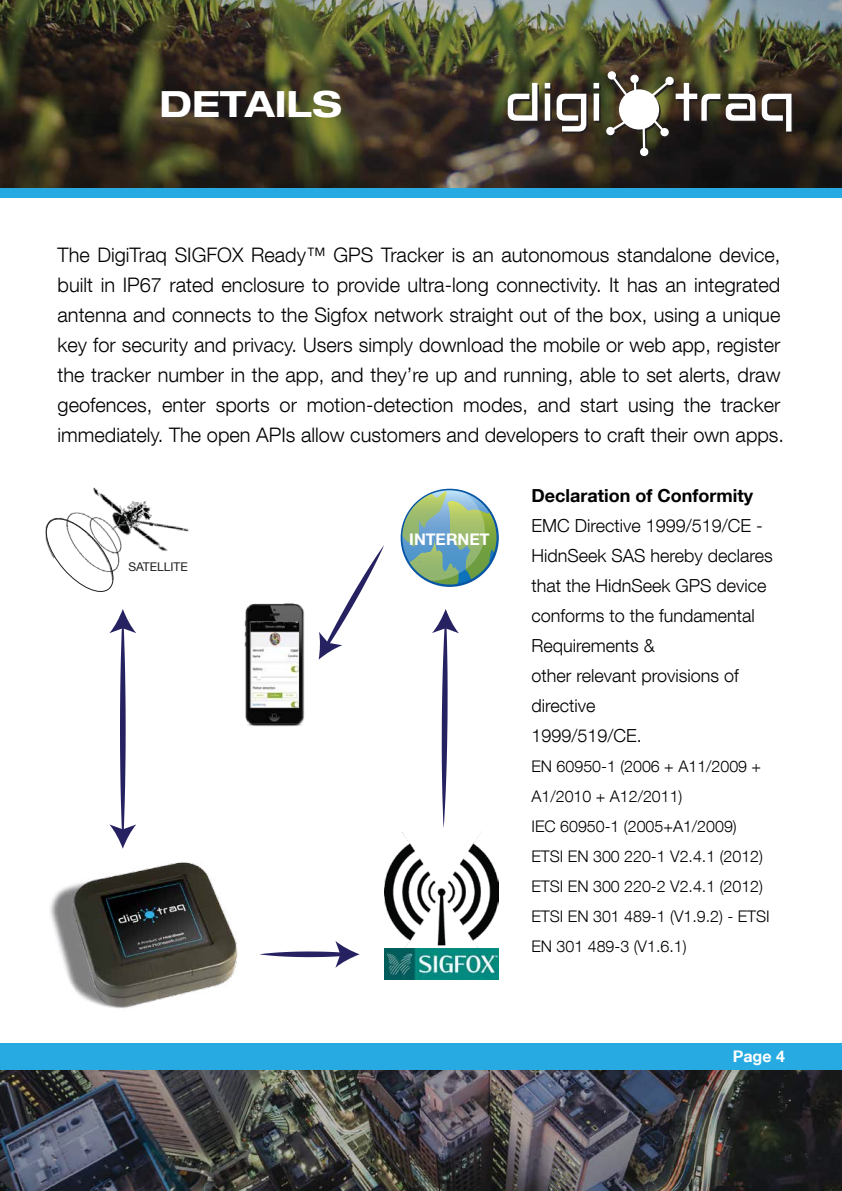
<style>
.page{position:relative;width:842px;height:1191px;background:#fff}
.page>*{position:absolute;margin:0;border:0;box-sizing:border-box;transform-origin:0 0}
.t1{font:700 expanded 36px "Helvetica Neue LT Com";color:#fff}
.t2{font:300 20px/30px "Helvetica Neue LT Com";color:#010101}
.t3{font:300 18px/30px "Helvetica Neue LT Com";color:#010101}
.t4{font:700 18px "Helvetica Neue LT Com";color:#010101}
.t5{font:300 16px/30px "Helvetica Neue LT Com";color:#010101}
.t6{font:700 16px "Helvetica Neue LT Com";color:#fff}
.t7{font:12px "Helvetica Neue LT Com";color:#231f20}
</style>
<div class="page">
<img style="left:0;top:1069px;width:842px;height:122px">
<img style="left:0;top:0;width:842px;height:189px">
<svg style="left:508px;top:83px;width:31px;height:40px"></svg>
<svg style="left:545px;top:71px;width:248px;height:88px"></svg>
<div style="left:0;top:1043px;width:842px;height:26px;background:#27aae1"></div>
<div style="left:0;top:189px;width:842px;height:9px;background:#27aae1"></div>
<img style="left:50px;top:862px;width:188px;height:147px">
<img style="left:244px;top:603px;width:61px;height:124px">
<img style="left:384px;top:831px;width:115px;height:118px">
<img style="left:384px;top:949px;width:115px;height:30px">
<svg style="left:109px;top:609px;width:27px;height:239px"></svg>
<svg style="left:259px;top:941px;width:101px;height:26px"></svg>
<svg style="left:432px;top:609px;width:27px;height:219px"></svg>
<svg style="left:319px;top:545px;width:65px;height:114px"></svg>
<img style="left:70px;top:487px;width:119px;height:76px">
<svg style="left:45px;top:514px;width:74px;height:78px"></svg>
<svg style="left:402px;top:490px;width:94px;height:94px"></svg>
<h1 class="t1" style="left:159px;top:80px;width:184px">DETAILS</h1>
<p class="t2" style="left:58px;top:240px;width:728px">The DigiTraq SIGFOX Ready™ GPS Tracker is an autonomous standalone device, built in IP67 rated enclosure to provide ultra-long connectivity. It has an integrated antenna and connects to the Sigfox network straight out of the box, using a unique key for security and privacy. Users simply download the mobile or web app, register the tracker number in the app, and they’re up and running, able to set alerts, draw geofences, enter sports or motion-detection modes, and start using the tracker immediately. The open APIs allow customers and developers to craft their own apps.</p>
<p class="t7" style="left:128px;top:559px;width:61px">SATELLITE</p>
<p class="t6" style="left:409px;top:529px;width:82px">INTERNET</p>
<p class="t4" style="left:531px;top:484px;width:223px">Declaration of Conformity</p>
<p class="t3" style="left:531px;top:510px;width:243px">EMC Directive 1999/519/CE -<br>HidnSeek SAS hereby declares that the HidnSeek GPS device conforms to the fundamental<br>Requirements &amp;<br>other relevant provisions of directive<br>1999/519/CE.</p>
<p class="t5" style="left:531px;top:750px;width:240px">EN 60950-1 (2006 + A11/2009 +<br>A1/2010 + A12/2011)<br>IEC 60950-1 (2005+A1/2009)<br>ETSI EN 300 220-1 V2.4.1 (2012)<br>ETSI EN 300 220-2 V2.4.1 (2012)<br>ETSI EN 301 489-1 (V1.9.2) - ETSI<br>EN 301 489-3 (V1.6.1)</p>
<p class="t6" style="left:733px;top:1045px;width:54px">Page 4</p>
</div>
